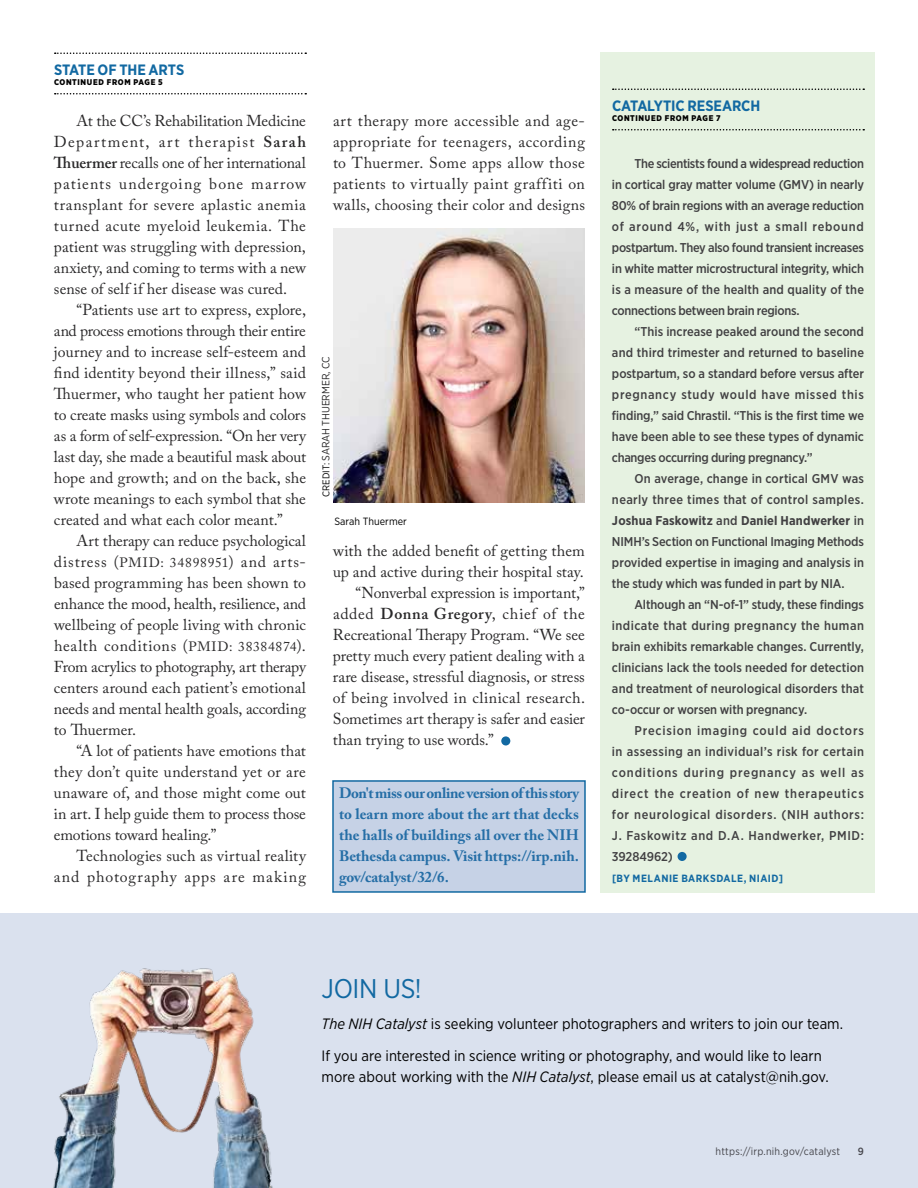
<style>
.page{position:relative;width:918px;height:1188px;background:#fff}
.page>*{position:absolute;margin:0;border:0;box-sizing:border-box;transform-origin:0 0}
.t1{font:27px "Gotham Narrow";letter-spacing:-.015em;color:#1269a2}
.t2{font:15.75px/21px "Adobe Caslon Pro";letter-spacing:.005em;color:#292829;text-align:justify}
.t3{font:15.75px/21px "Adobe Caslon Pro";letter-spacing:.04em;color:#292829;text-align:right}
.t4{font:15.75px "Adobe Caslon Pro";letter-spacing:.025em;color:#292829}
.t5{font:15px/31.5px "Gotham Narrow";color:#000}
.t6{font:700 15px/21px "Adobe Caslon Pro";letter-spacing:-.005em;color:#256ea6;text-align:justify}
.t7{font:700 15px "Gotham Narrow";letter-spacing:-.01em;color:#1269a2}
.t8{font:500 12.75px/21px "Gotham Narrow";letter-spacing:-.005em;color:#414042;text-align:justify}
.t9{font:10.5px "Gotham Narrow";letter-spacing:.015em;color:#292829}
.t10{font:700 10.5px "Gotham Narrow";letter-spacing:.045em;color:#1269a2}
.t11{font:10.5px "Gotham Narrow";letter-spacing:-.005em;color:#292829}
.t12{font:10.5px "Gotham Narrow";letter-spacing:.005em;color:#000}
.t13{font:500 10.5px "Gotham Narrow";color:#292829}
.t14{font:900 8.25px "Gotham Narrow";letter-spacing:.08em;color:#000}
.s1{font-weight:600}
.s2{font-size:13.5px}
.s3{font-size:9.75px;color:#000}
.s4{font-weight:700}
.s5{font-style:italic}
</style>
<div class="page">
<div style="left:0;top:914px;width:918px;height:274px;background:#dae1ee"></div>
<svg style="left:55px;top:52px;width:251px;height:2px"></svg>
<svg style="left:55px;top:93px;width:251px;height:1px"></svg>
<div style="left:332px;top:780px;width:254px;height:113px;background:#c6d2e6;border:2px solid #1269a2"></div>
<div style="left:501px;top:736px;width:9px;height:10px;background:#1269a2;border-radius:50%"></div>
<img style="left:333px;top:228px;width:252px;height:274px">
<div style="left:600px;top:52px;width:274px;height:840px;background:#e6f2e1"></div>
<div style="left:678px;top:852px;width:9px;height:9px;background:#1269a2;border-radius:50%"></div>
<svg style="left:613px;top:88px;width:251px;height:2px"></svg>
<svg style="left:613px;top:129px;width:251px;height:1px"></svg>
<img style="left:53px;top:968px;width:220px;height:220px">
<p class="t7" style="left:54px;top:60px;width:132px">STATE OF THE ARTS</p>
<p class="t14" style="left:54px;top:77px;width:110px">CONTINUED FROM PAGE 5</p>
<p class="t2" style="left:54px;top:110px;width:254px;text-indent:23px">At the CC’s Rehabilitation Medicine Department, art therapist <span class="s1">Sarah Thuermer</span> recalls one of her international patients undergoing bone marrow transplant for severe aplastic anemia turned acute myeloid leukemia. The patient was struggling with depression, anxiety, and coming to terms with a new sense of self if her disease was cured.</p>
<p class="t2" style="left:54px;top:299px;width:254px;text-indent:23px">“Patients use art to express, explore, and process emotions through their entire journey and to increase self-esteem and find identity beyond their illness,” said Thuermer, who taught her patient how to create masks using symbols and colors as a form of self-expression. “On her very last day, she made a beautiful mask about hope and growth; and on the back, she wrote meanings to each symbol that she created and what each color meant.”</p>
<p class="t2" style="left:54px;top:530px;width:254px;text-indent:23px">Art therapy can reduce psychological distress (<span class="s2">PMID: 34898951</span>) and arts&shy;based programming has been shown to enhance the mood, health, resilience, and wellbeing of people living with chronic health conditions (<span class="s2">PMID: 38384874</span>).<br>From acrylics to photography, art therapy centers around each patient’s emotional needs and mental health goals, according to Thuermer.</p>
<p class="t2" style="left:54px;top:740px;width:254px;text-indent:23px">“A lot of patients have emotions that they don’t quite understand yet or are unaware of, and those might come out in art. I help guide them to process those emotions toward healing.”</p>
<p class="t3" style="left:54px;top:845px;width:254px">Technologies such as virtual reality and photography apps are making</p>
<p class="t2" style="left:333px;top:110px;width:254px">art therapy more accessible and age&shy;appropriate for teenagers, according to Thuermer. Some apps allow those patients to virtually paint graffiti on walls, choosing their color and designs</p>
<p class="t11" style="left:319px;top:497px;width:142px;rotate:-90deg"><span class="s3">CREDIT:</span> SARAH THUERMER, CC</p>
<p class="t12" style="left:334px;top:515px;width:74px">Sarah Thuermer</p>
<p class="t2" style="left:333px;top:541px;width:253px">with the added benefit of getting them</p>
<p class="t2" style="left:333px;top:562px;width:252px">up and active during their hospital stay.</p>
<p class="t2" style="left:356px;top:583px;width:231px">“Nonverbal expression is important,”</p>
<p class="t3" style="left:333px;top:604px;width:253px">added <span class="s1">Donna Gregory</span>, chief of the</p>
<p class="t2" style="left:333px;top:625px;width:253px">Recreational Therapy Program. “We see</p>
<p class="t2" style="left:333px;top:646px;width:253px">pretty much every patient dealing with a</p>
<p class="t2" style="left:333px;top:667px;width:253px">rare disease, stressful diagnosis, or stress</p>
<p class="t4" style="left:333px;top:689px;width:254px">of being involved in clinical research.</p>
<p class="t2" style="left:333px;top:709px;width:253px">Sometimes art therapy is safer and easier</p>
<p class="t2" style="left:333px;top:729px;width:162px">than trying to use words.”</p>
<p class="t6" style="left:339px;top:782px;width:242px">Don't miss our online version of this story to learn more about the art that decks the halls of buildings all over the NIH Bethesda campus. Visit https://irp.nih. gov/catalyst/32/6.</p>
<p class="t7" style="left:612px;top:96px;width:150px">CATALYTIC RESEARCH</p>
<p class="t14" style="left:612px;top:113px;width:110px">CONTINUED FROM PAGE 7</p>
<p class="t8" style="left:612px;top:153px;width:254px;text-indent:23px">The scientists found a widespread reduction in cortical gray matter volume (GMV) in nearly 80% of brain regions with an average reduction of around 4%, with just a small rebound postpartum. They also found transient increases in white matter microstructural integrity, which is a measure of the health and quality of the connections between brain regions.</p>
<p class="t8" style="left:612px;top:321px;width:254px;text-indent:23px">“This increase peaked around the second and third trimester and returned to baseline postpartum, so a standard before versus after pregnancy study would have missed this finding,” said Chrastil. “This is the first time we have been able to see these types of dynamic changes occurring during pregnancy.”</p>
<p class="t8" style="left:612px;top:468px;width:254px;text-indent:23px">On average, change in cortical GMV was nearly three times that of control samples.<br><span class="s4">Joshua Faskowitz</span> and <span class="s4">Daniel Handwerker</span> in NIMH’s Section on Functional Imaging Methods provided expertise in imaging and analysis in the study which was funded in part by NIA.</p>
<p class="t8" style="left:612px;top:594px;width:254px;text-indent:23px">Although an “N-of-1” study, these findings indicate that during pregnancy the human brain exhibits remarkable changes. Currently, clinicians lack the tools needed for detection and treatment of neurological disorders that co-occur or worsen with pregnancy.</p>
<p class="t8" style="left:612px;top:720px;width:254px;text-indent:23px">Precision imaging could aid doctors in assessing an individual’s risk for certain conditions during pregnancy as well as direct the creation of new therapeutics for neurological disorders. (NIH authors:<br>J. Faskowitz and D.A. Handwerker, PMID:<br>39284962)</p>
<p class="t10" style="left:612px;top:872px;width:173px">[BY MELANIE BARKSDALE, NIAID]</p>
<h1 class="t1" style="left:322px;top:971px;width:102px">JOIN US!</h1>
<p class="t5" style="left:322px;top:1008px;width:523px"><span class="s5">The NIH Catalyst</span> is seeking volunteer photographers and writers to join our team.<br>If you are interested in science writing or photography, and would like to learn</p>
<p class="t5" style="left:322px;top:1060px;width:509px">more about working with the <span class="s5">NIH Catalyst</span>, please email us at catalyst@nih.gov.</p>
<p class="t9" style="left:716px;top:1145px;width:126px">https://irp.nih.gov/catalyst</p>
<p class="t13" style="left:858px;top:1145px;width:8px">9</p>
</div>
